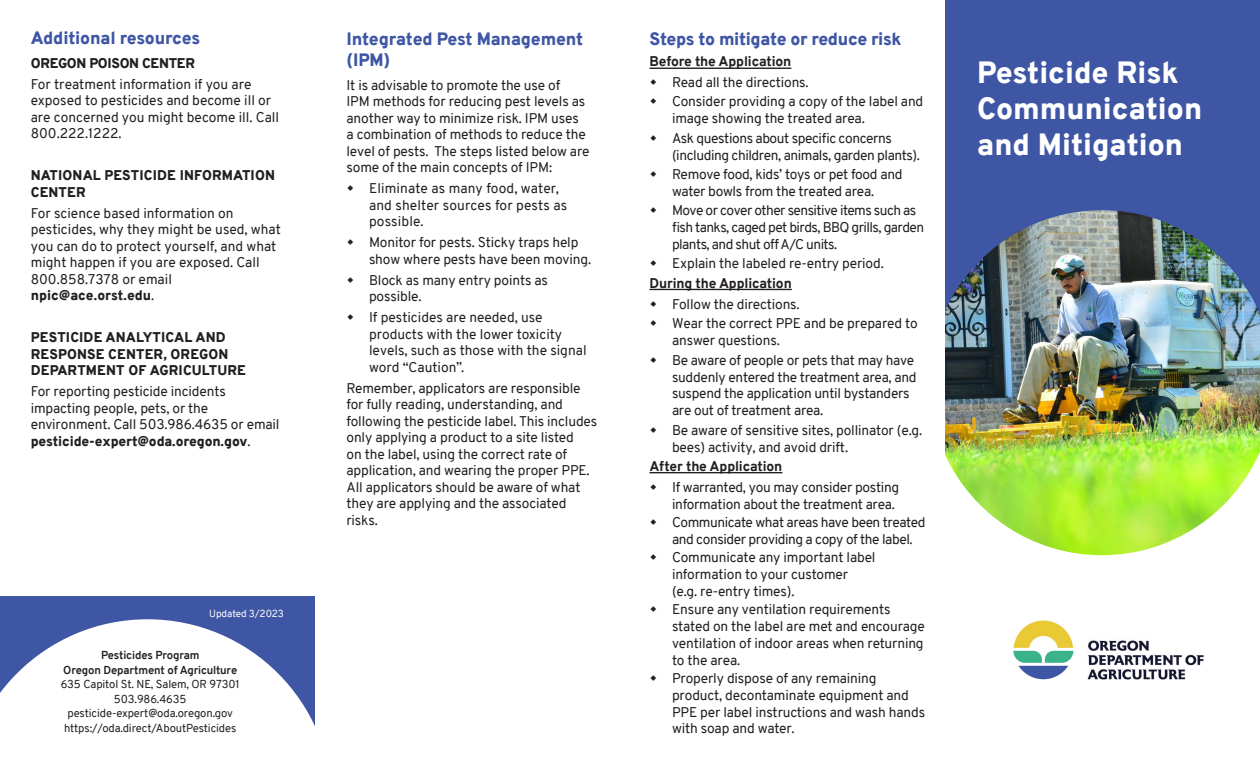
<style>
.page{position:relative;width:1260px;height:765px;background:#fff}
.page>*{position:absolute;margin:0;border:0;box-sizing:border-box;transform-origin:0 0}
.Bullets_big{font:900 30px/36px "Overpass";color:#fff}
.t1{font:900 17.5px/21px "Overpass";letter-spacing:-.02em;color:#3f56a5}
.Bullets_big-2{font:13.75px/16.5px "Overpass";letter-spacing:-.01em;color:#231f20}
.Bullets_big-3{font:13.75px/16.9px "Overpass";letter-spacing:-.03em;color:#231f20}
.Bullets_big-4{font:13.75px/16.9px "Overpass";letter-spacing:-.04em;color:#231f20}
.Bullets_big-5{font:900 13.75px/16.5px "Overpass";letter-spacing:.01em;color:#231f20}
.Bullets_big-6{font:13.75px/16.5px "Overpass";letter-spacing:.01em;color:#231f20}
.Bullets_big-7{font:800 13.75px "Overpass";letter-spacing:-.01em;color:#231f20}
.Bullets_big-8{font:900 13.75px "Overpass";letter-spacing:-.02em;color:#231f20}
.Bullets_big-9{font:11.25px "Overpass";letter-spacing:-.01em;color:#231f20}
.Bullets_big-10{font:700 11.25px "Overpass";letter-spacing:-.01em;color:#231f20}
.Bullets_big-11{font:10px "Overpass";letter-spacing:-.01em;color:#fff}
.s1{font-weight:900}
</style>
<div class="page">
<div style="left:945px;top:0;width:315px;height:383px;background:#3f56a5"></div>
<img style="left:945px;top:210px;width:315px;height:345px">
<img style="left:1013px;top:620px;width:191px;height:60px">
<div style="left:0;top:597px;width:314px;height:168px;background:#3f56a5"></div>
<svg style="left:0;top:619px;width:315px;height:146px;fill:#fff"></svg>
<hr style="left:649px;top:68px;width:142px;height:1px;background:#231f20">
<hr style="left:649px;top:289px;width:143px;height:1px;background:#231f20">
<hr style="left:649px;top:472px;width:133px;height:1px;background:#231f20">
<p class="t1" style="left:31px;top:27px;width:171px">Additional resources</p>
<p class="Bullets_big-8" style="left:31px;top:53px;width:166px">OREGON POISON CENTER</p>
<p class="Bullets_big-2" style="left:31px;top:76px;width:250px">For treatment information if you are exposed to pesticides and become ill or are concerned you might become ill. Call<br>800.222.1222.</p>
<p class="Bullets_big-5" style="left:31px;top:167px;width:246px">NATIONAL PESTICIDE INFORMATION<br>CENTER</p>
<p class="Bullets_big-2" style="left:31px;top:205px;width:252px">For science based information on pesticides, why they might be used, what you can do to protect yourself, and what might happen if you are exposed. Call<br>800.858.7378 or email <span class="s1">npic@ace.orst.edu</span>.</p>
<p class="Bullets_big-5" style="left:31px;top:329px;width:217px">PESTICIDE ANALYTICAL AND<br>RESPONSE CENTER, OREGON<br>DEPARTMENT OF AGRICULTURE</p>
<p class="Bullets_big-2" style="left:31px;top:383px;width:250px">For reporting pesticide incidents impacting people, pets, or the environment. Call 503.986.4635 or email <span class="s1">pesticide-expert@oda.oregon.gov</span>.</p>
<p class="Bullets_big-11" style="left:209px;top:607px;width:76px">Updated 3/2023</p>
<p class="Bullets_big-10" style="left:101px;top:648px;width:100px">Pesticides Program</p>
<p class="Bullets_big-10" style="left:63px;top:662px;width:175px">Oregon Department of Agriculture</p>
<p class="Bullets_big-9" style="left:61px;top:677px;width:181px">635 Capitol St. NE, Salem, OR 97301</p>
<p class="Bullets_big-9" style="left:114px;top:691px;width:74px">503.986.4635</p>
<p class="Bullets_big-9" style="left:67px;top:706px;width:167px">pesticide-expert@oda.oregon.gov</p>
<p class="Bullets_big-9" style="left:64px;top:720px;width:174px">https://oda.direct/AboutPesticides</p>
<p class="t1" style="left:347px;top:28px;width:238px">Integrated Pest Management (IPM)</p>
<p class="Bullets_big-2" style="left:347px;top:77px;width:245px">It is advisable to promote the use of<br>IPM methods for reducing pest levels as another way to minimize risk. IPM uses<br>a combination of methods to reduce the level of pests. The steps listed below are some of the main concepts of IPM:</p>
<p class="Bullets_big-6" style="left:369px;top:180px;width:200px">Eliminate as many food, water, and shelter sources for pests as possible.</p>
<p class="Bullets_big-2" style="left:369px;top:234px;width:224px">Monitor for pests. Sticky traps help show where pests have been moving.</p>
<p class="Bullets_big-2" style="left:369px;top:272px;width:180px">Block as many entry points as possible.</p>
<p class="Bullets_big-2" style="left:369px;top:309px;width:219px">If pesticides are needed, use products with the lower toxicity levels, such as those with the signal word “Caution”.</p>
<p class="Bullets_big-2" style="left:347px;top:380px;width:252px">Remember, applicators are responsible for fully reading, understanding, and following the pesticide label. This includes only applying a product to a site listed<br>on the label, using the correct rate of application, and wearing the proper PPE.<br>All applicators should be aware of what they are applying and the associated risks.</p>
<p class="t1" style="left:649px;top:28px;width:254px">Steps to mitigate or reduce risk</p>
<p class="Bullets_big-7" style="left:649px;top:52px;width:143px">Before the Application</p>
<p class="Bullets_big-2" style="left:672px;top:74px;width:138px">Read all the directions.</p>
<p class="Bullets_big-2" style="left:672px;top:93px;width:253px;line-height:16.9px">Consider providing a copy of the label and image showing the treated area.</p>
<p class="Bullets_big-3" style="left:672px;top:130px;width:250px">Ask questions about specific concerns (including children, animals, garden plants).</p>
<p class="Bullets_big-2" style="left:672px;top:166px;width:232px;line-height:16.9px">Remove food, kids’ toys or pet food and water bowls from the treated area.</p>
<p class="Bullets_big-4" style="left:672px;top:202px;width:254px">Move or cover other sensitive items such as fish tanks, caged pet birds, BBQ grills, garden plants, and shut off A/C units.</p>
<p class="Bullets_big-2" style="left:672px;top:255px;width:213px">Explain the labeled re-entry period.</p>
<p class="Bullets_big-7" style="left:649px;top:273px;width:144px">During the Application</p>
<p class="Bullets_big-2" style="left:672px;top:296px;width:129px">Follow the directions.</p>
<p class="Bullets_big-2" style="left:672px;top:315px;width:247px;line-height:16.9px">Wear the correct PPE and be prepared to answer questions.</p>
<p class="Bullets_big-2" style="left:672px;top:352px;width:246px;line-height:16.9px">Be aware of people or pets that may have suddenly entered the treatment area, and suspend the application until bystanders are out of treatment area.</p>
<p class="Bullets_big-2" style="left:672px;top:422px;width:252px;line-height:16.9px">Be aware of sensitive sites, pollinator (e.g. bees) activity, and avoid drift.</p>
<p class="Bullets_big-7" style="left:649px;top:456px;width:134px">After the Application</p>
<p class="Bullets_big-2" style="left:672px;top:479px;width:229px;line-height:16.9px">If warranted, you may consider posting information about the treatment area.</p>
<p class="Bullets_big-3" style="left:672px;top:514px;width:255px">Communicate what areas have been treated and consider providing a copy of the label.</p>
<p class="Bullets_big-2" style="left:672px;top:549px;width:205px;line-height:16.9px">Communicate any important label information to your customer (e.g. re-entry times).</p>
<p class="Bullets_big-2" style="left:672px;top:601px;width:254px;line-height:16.9px">Ensure any ventilation requirements stated on the label are met and encourage ventilation of indoor areas when returning to the area.</p>
<p class="Bullets_big-2" style="left:672px;top:670px;width:255px;line-height:16.9px">Properly dispose of any remaining product, decontaminate equipment and PPE per label instructions and wash hands with soap and water.</p>
<p class="Bullets_big" style="left:977px;top:54px;width:226px">Pesticide Risk<br>Communication and Mitigation</p>
</div>
